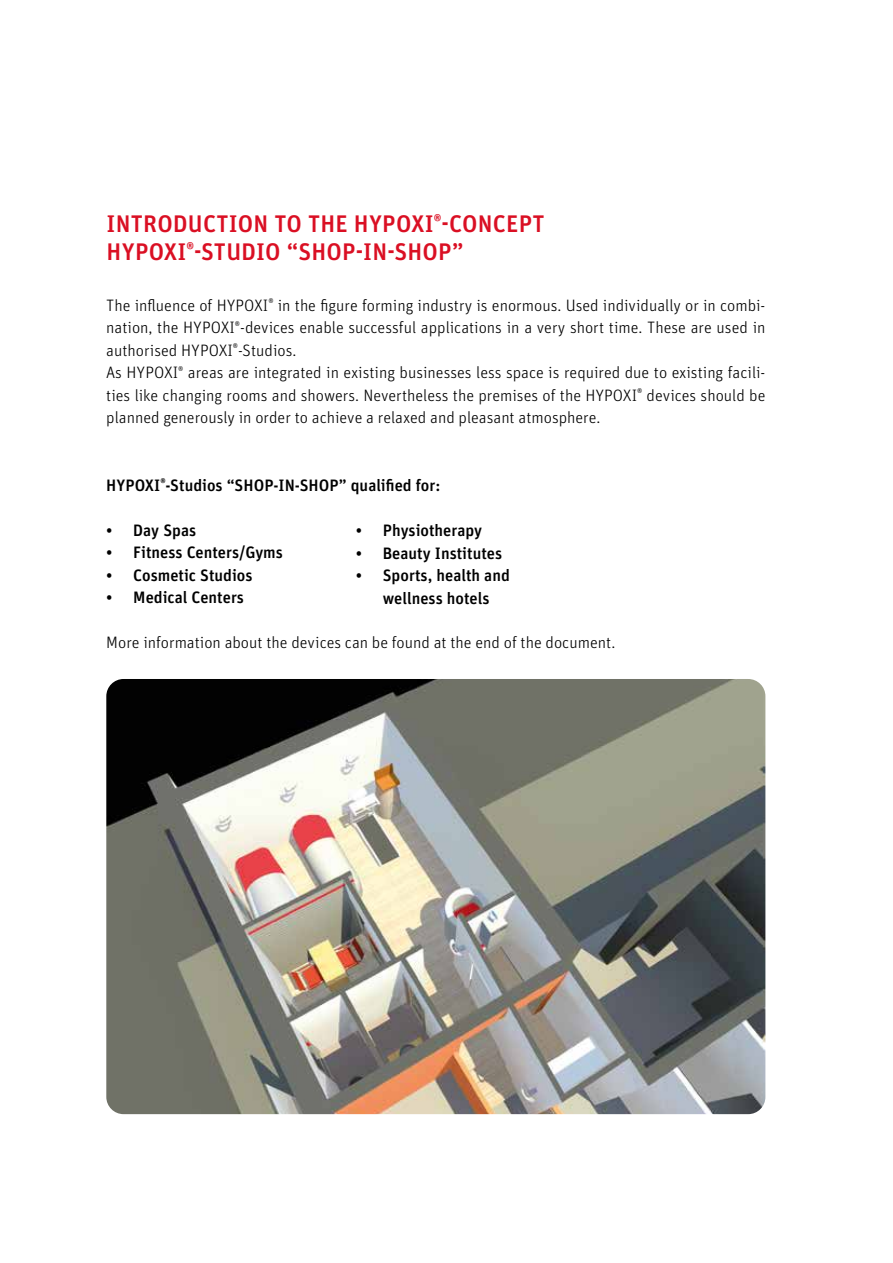
<style>
.page{position:relative;width:893px;height:1263px;background:#fff}
.page>*{position:absolute;margin:0;border:0;box-sizing:border-box;transform-origin:0 0}
.t1{font:500 24px/28.8px "Unit Pro";letter-spacing:.01em;color:#da0f23}
.t2{font:300 16.5px/22.5px "Unit Pro";color:#000}
.t3{font:500 16.5px/22.5px "Unit Pro";color:#000;text-align:center}
</style>
<div class="page">
<img style="left:106px;top:679px;width:659px;height:435px">
<h1 class="t1" style="left:107px;top:208px;width:439px">INTRODUCTION TO THE HYPOXI<sup>®</sup>-CONCEPT<br>HYPOXI<sup>®</sup>-STUDIO “SHOP-IN-SHOP”</h1>
<p class="t2" style="left:106px;top:293px;width:661px">The influence of HYPOXI<sup>®</sup> in the figure forming industry is enormous. Used individually or in combi&shy;nation, the HYPOXI<sup>®</sup>-devices enable successful applications in a very short time. These are used in authorised HYPOXI<sup>®</sup>-Studios.<br>As HYPOXI<sup>®</sup> areas are integrated in existing businesses less space is required due to existing facili&shy;ties like changing rooms and showers. Nevertheless the premises of the HYPOXI<sup>®</sup> devices should be planned generously in order to achieve a relaxed and pleasant atmosphere.</p>
<p class="t3" style="left:106px;top:473px;width:336px">HYPOXI<sup>®</sup>-Studios “SHOP-IN-SHOP” qualified for:</p>
<p class="t3" style="left:106px;top:518px;width:91px">• Day Spas</p>
<p class="t3" style="left:106px;top:540px;width:178px">• Fitness Centers/Gyms</p>
<p class="t3" style="left:106px;top:563px;width:148px">• Cosmetic Studios</p>
<p class="t3" style="left:106px;top:585px;width:139px">• Medical Centers</p>
<p class="t2" style="left:106px;top:631px;width:511px">More information about the devices can be found at the end of the document.</p>
<p class="t3" style="left:356px;top:518px;width:128px">• Physiotherapy</p>
<p class="t3" style="left:356px;top:541px;width:148px">• Beauty Institutes</p>
<p class="t3" style="left:356px;top:563px;width:156px">• Sports, health and wellness hotels</p>
</div>
